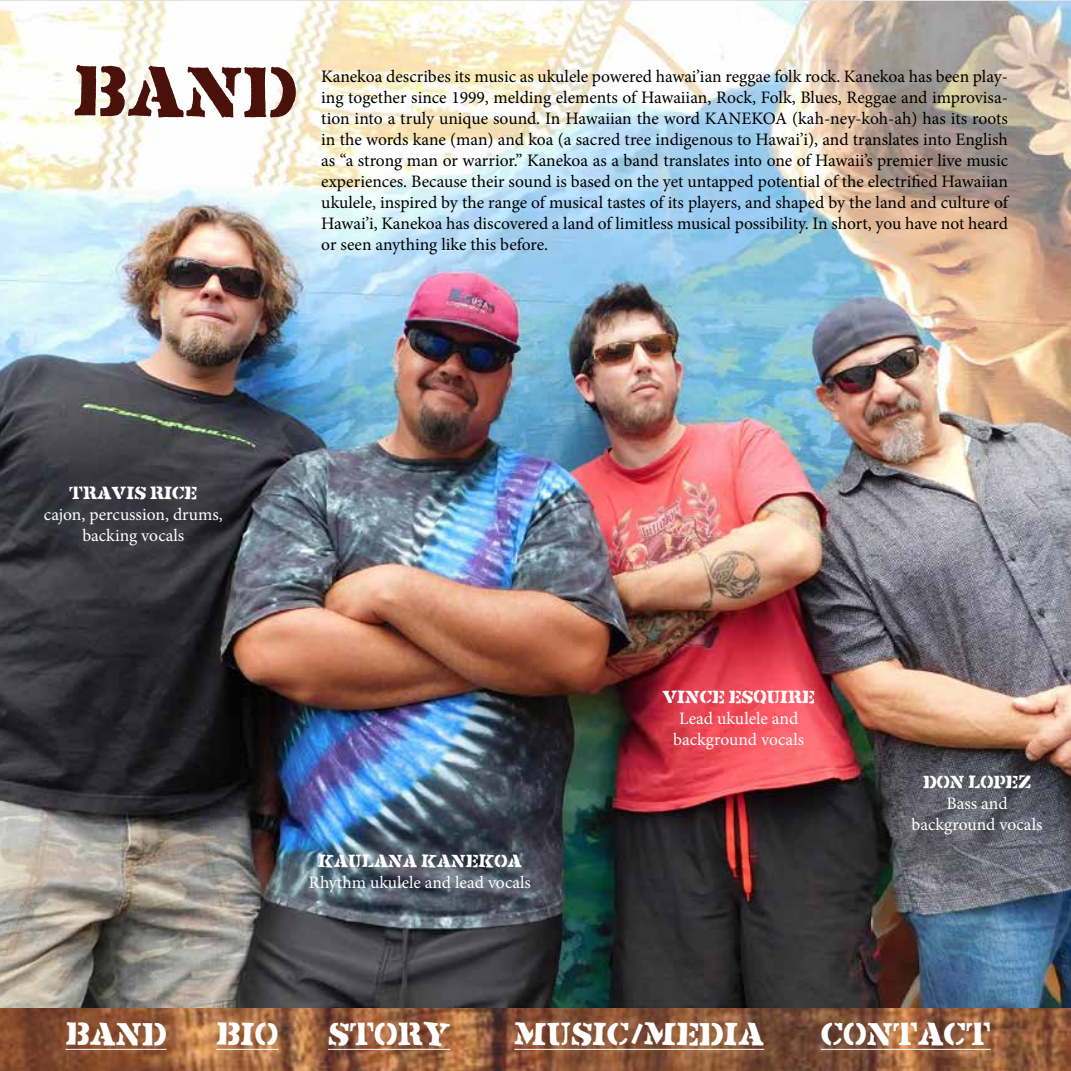
<style>
.page{position:relative;width:1071px;height:1071px;background:#fff}
.page>*{position:absolute;margin:0;border:0;box-sizing:border-box;transform-origin:0 0}
.t1{font:70px "Flyerfonts Crucified";color:#4a110a}
.t2{font:31.5px "Flyerfonts Crucified";color:#fff}
.t3{font:17.5px/21px "Minion Pro";letter-spacing:-.005em;color:#000;text-align:justify}
.t4{font:17.5px/21px "Minion Pro";color:#fff;text-align:center}
.t5{font:17.5px "Flyerfonts Crucified";color:#fff}
</style>
<div class="page">
<img style="left:0;top:2px;width:1071px;height:1006px">
<svg style="left:0;top:1008px;width:1071px;height:63px;background:#8f5939"></svg>
<hr style="left:66px;top:1049px;width:101px;height:1px;background:#fff">
<hr style="left:216px;top:1049px;width:62px;height:1px;background:#fff">
<hr style="left:328px;top:1049px;width:122px;height:1px;background:#fff">
<hr style="left:514px;top:1049px;width:250px;height:1px;background:#fff">
<hr style="left:821px;top:1049px;width:170px;height:1px;background:#fff">
<h1 class="t1" style="left:73px;top:42px;width:226px">BAND</h1>
<p class="t3" style="left:321px;top:66px;width:688px">Kanekoa describes its music as ukulele powered hawai’ian reggae folk rock. Kanekoa has been play&shy;ing together since 1999, melding elements of Hawaiian, Rock, Folk, Blues, Reggae and improvisa&shy;tion into a truly unique sound. In Hawaiian the word KANEKOA (kah-ney-koh-ah) has its roots in the words kane (man) and koa (a sacred tree indigenous to Hawai’i), and translates into English as “a strong man or warrior.” Kanekoa as a band translates into one of Hawaii’s premier live music experiences. Because their sound is based on the yet untapped potential of the electrified Hawaiian ukulele, inspired by the range of musical tastes of its players, and shaped by the land and culture of Hawai’i, Kanekoa has discovered a land of limitless musical possibility. In short, you have not heard or seen anything like this before.</p>
<p class="t5" style="left:69px;top:480px;width:130px">TRAVIS RICE</p>
<p class="t4" style="left:44px;top:504px;width:180px">cajon, percussion, drums, backing vocals</p>
<p class="t5" style="left:318px;top:849px;width:205px">KAULANA KANEKOA</p>
<p class="t4" style="left:309px;top:872px;width:224px">Rhythm ukulele and lead vocals</p>
<p class="t5" style="left:662px;top:685px;width:154px">VINCE ESQUIRE</p>
<p class="t4" style="left:673px;top:708px;width:132px">Lead ukulele and background vocals</p>
<p class="t5" style="left:923px;top:770px;width:109px">DON LOPEZ</p>
<p class="t4" style="left:912px;top:793px;width:132px">Bass and background vocals</p>
<h2 class="t2" style="left:66px;top:1012px;width:102px">BAND</h2>
<h2 class="t2" style="left:216px;top:1012px;width:64px">BIO</h2>
<h2 class="t2" style="left:328px;top:1012px;width:124px">STORY</h2>
<h2 class="t2" style="left:514px;top:1012px;width:251px">MUSIC/MEDIA</h2>
<h2 class="t2" style="left:821px;top:1012px;width:171px">CONTACT</h2>
</div>
